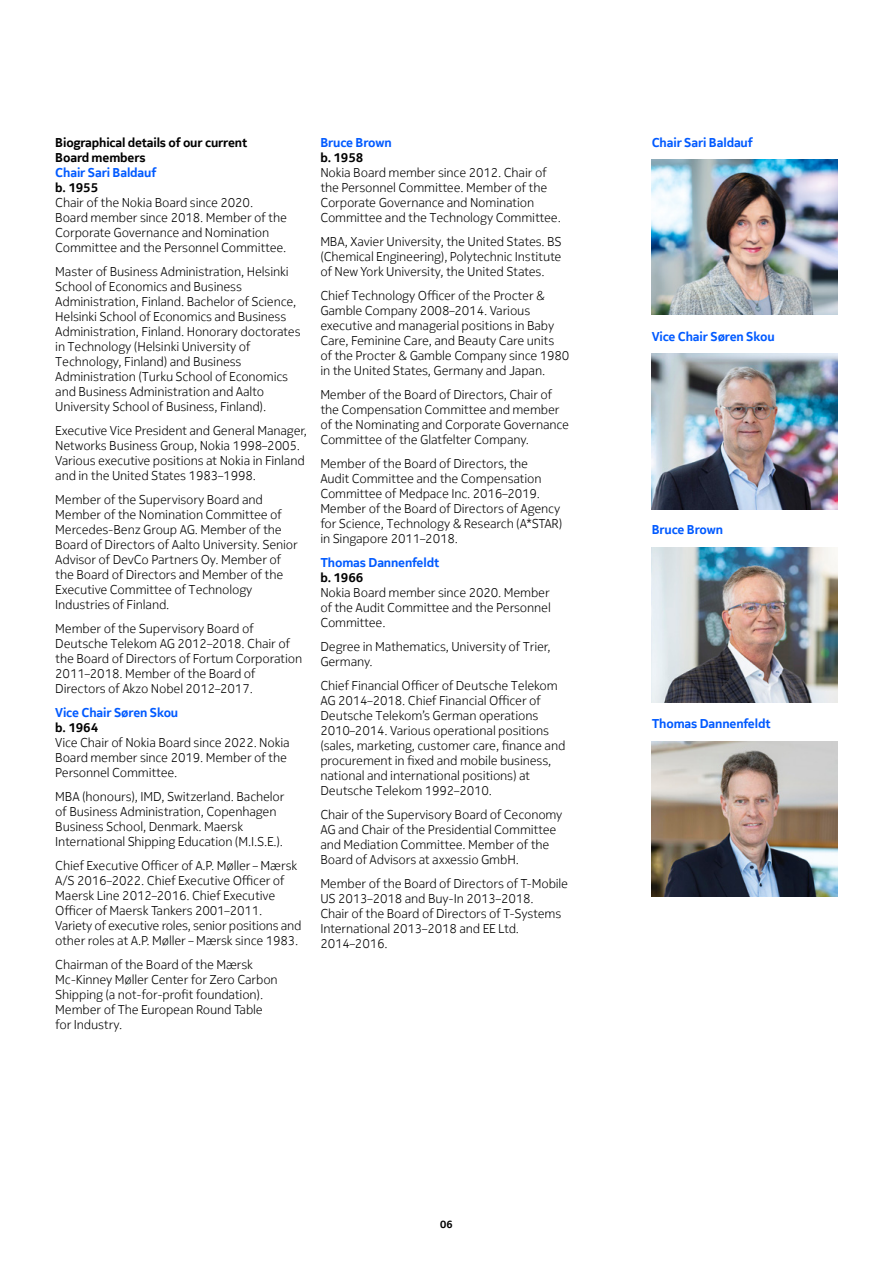
<style>
.page{position:relative;width:893px;height:1263px;background:#fff}
.page>*{position:absolute;margin:0;border:0;box-sizing:border-box;transform-origin:0 0}
.t1{font:300 12.75px/15px "Nokia Pure Text";letter-spacing:-.015em;color:#000}
.t2{font:700 12.75px "Nokia Pure Text";letter-spacing:-.01em;color:#005aff}
.t3{font:700 12.75px/15px "Nokia Pure Text";letter-spacing:-.01em;color:#000}
.t4{font:700 10.5px "Nokia Pure Text";color:#000}
</style>
<div class="page">
<img style="left:652px;top:354px;width:186px;height:155px">
<img style="left:652px;top:548px;width:186px;height:155px">
<img style="left:652px;top:741px;width:186px;height:156px">
<img style="left:652px;top:159px;width:186px;height:156px">
<p class="t3" style="left:55px;top:135px;width:193px">Biographical details of our current<br>Board members</p>
<p class="t2" style="left:55px;top:164px;width:103px">Chair Sari Baldauf</p>
<p class="t3" style="left:55px;top:180px;width:44px">b. 1955</p>
<p class="t1" style="left:55px;top:195px;width:233px">Chair of the Nokia Board since 2020.<br>Board member since 2018. Member of the Corporate Governance and Nomination Committee and the Personnel Committee.</p>
<p class="t1" style="left:55px;top:264px;width:247px">Master of Business Administration, Helsinki School of Economics and Business Administration, Finland. Bachelor of Science, Helsinki School of Economics and Business Administration, Finland. Honorary doctorates in Technology (Helsinki University of Technology, Finland) and Business Administration (Turku School of Economics and Business Administration and Aalto University School of Business, Finland).</p>
<p class="t1" style="left:55px;top:423px;width:253px">Executive Vice President and General Manager, Networks Business Group, Nokia 1998–2005.<br>Various executive positions at Nokia in Finland and in the United States 1983–1998.</p>
<p class="t1" style="left:55px;top:492px;width:244px">Member of the Supervisory Board and Member of the Nomination Committee of Mercedes-Benz Group AG. Member of the Board of Directors of Aalto University. Senior Advisor of DevCo Partners Oy. Member of the Board of Directors and Member of the Executive Committee of Technology Industries of Finland.</p>
<p class="t1" style="left:55px;top:621px;width:248px">Member of the Supervisory Board of Deutsche Telekom AG 2012–2018. Chair of the Board of Directors of Fortum Corporation 2011–2018. Member of the Board of Directors of Akzo Nobel 2012–2017.</p>
<p class="t2" style="left:55px;top:704px;width:124px">Vice Chair Søren Skou</p>
<p class="t3" style="left:55px;top:720px;width:44px">b. 1964</p>
<p class="t1" style="left:55px;top:735px;width:236px">Vice Chair of Nokia Board since 2022. Nokia<br>Board member since 2019. Member of the<br>Personnel Committee.</p>
<p class="t1" style="left:55px;top:789px;width:231px">MBA (honours), IMD, Switzerland. Bachelor of Business Administration, Copenhagen Business School, Denmark. Maersk International Shipping Education (M.I.S.E.).</p>
<p class="t1" style="left:55px;top:858px;width:248px">Chief Executive Officer of A.P. Møller – Mærsk A/S 2016–2022. Chief Executive Officer of Maersk Line 2012–2016. Chief Executive Officer of Maersk Tankers 2001–2011.<br>Variety of executive roles, senior positions and other roles at A.P. Møller – Mærsk since 1983.</p>
<p class="t1" style="left:55px;top:957px;width:224px">Chairman of the Board of the Mærsk<br>Mc-Kinney Møller Center for Zero Carbon<br>Shipping (a not-for-profit foundation).<br>Member of The European Round Table for Industry.</p>
<p class="t2" style="left:320px;top:134px;width:73px">Bruce Brown</p>
<p class="t3" style="left:320px;top:150px;width:44px">b. 1958</p>
<p class="t1" style="left:320px;top:165px;width:242px">Nokia Board member since 2012. Chair of the Personnel Committee. Member of the Corporate Governance and Nomination Committee and the Technology Committee.</p>
<p class="t1" style="left:320px;top:234px;width:243px;text-align:justify">MBA, Xavier University, the United States. BS (Chemical Engineering), Polytechnic Institute of New York University, the United States.</p>
<p class="t1" style="left:320px;top:288px;width:251px">Chief Technology Officer of the Procter &amp; Gamble Company 2008–2014. Various executive and managerial positions in Baby Care, Feminine Care, and Beauty Care units<br>of the Procter &amp; Gamble Company since 1980 in the United States, Germany and Japan.</p>
<p class="t1" style="left:320px;top:387px;width:250px">Member of the Board of Directors, Chair of the Compensation Committee and member of the Nominating and Corporate Governance Committee of the Glatfelter Company.</p>
<p class="t1" style="left:320px;top:456px;width:244px">Member of the Board of Directors, the<br>Audit Committee and the Compensation Committee of Medpace Inc. 2016–2019.<br>Member of the Board of Directors of Agency for Science, Technology &amp; Research (A*STAR) in Singapore 2011–2018.</p>
<p class="t2" style="left:320px;top:554px;width:120px">Thomas Dannenfeldt</p>
<p class="t3" style="left:320px;top:570px;width:44px">b. 1966</p>
<p class="t1" style="left:320px;top:585px;width:232px;text-align:justify">Nokia Board member since 2020. Member of the Audit Committee and the Personnel Committee.</p>
<p class="t1" style="left:320px;top:639px;width:232px">Degree in Mathematics, University of Trier,<br>Germany.</p>
<p class="t1" style="left:320px;top:677px;width:247px">Chief Financial Officer of Deutsche Telekom AG 2014–2018. Chief Financial Officer of Deutsche Telekom’s German operations 2010–2014. Various operational positions (sales, marketing, customer care, finance and procurement in fixed and mobile business, national and international positions) at Deutsche Telekom 1992–2010.</p>
<p class="t1" style="left:320px;top:806px;width:244px">Chair of the Supervisory Board of Ceconomy AG and Chair of the Presidential Committee and Mediation Committee. Member of the Board of Advisors at axxessio GmbH.</p>
<p class="t1" style="left:320px;top:875px;width:249px">Member of the Board of Directors of T-Mobile US 2013–2018 and Buy-In 2013–2018.<br>Chair of the Board of Directors of T-Systems International 2013–2018 and EE Ltd.<br>2014–2016.</p>
<p class="t4" style="left:440px;top:1217px;width:14px">06</p>
<p class="t2" style="left:652px;top:134px;width:103px">Chair Sari Baldauf</p>
<p class="t2" style="left:652px;top:328px;width:124px">Vice Chair Søren Skou</p>
<p class="t2" style="left:652px;top:522px;width:73px">Bruce Brown</p>
<p class="t2" style="left:652px;top:716px;width:120px">Thomas Dannenfeldt</p>
</div>
